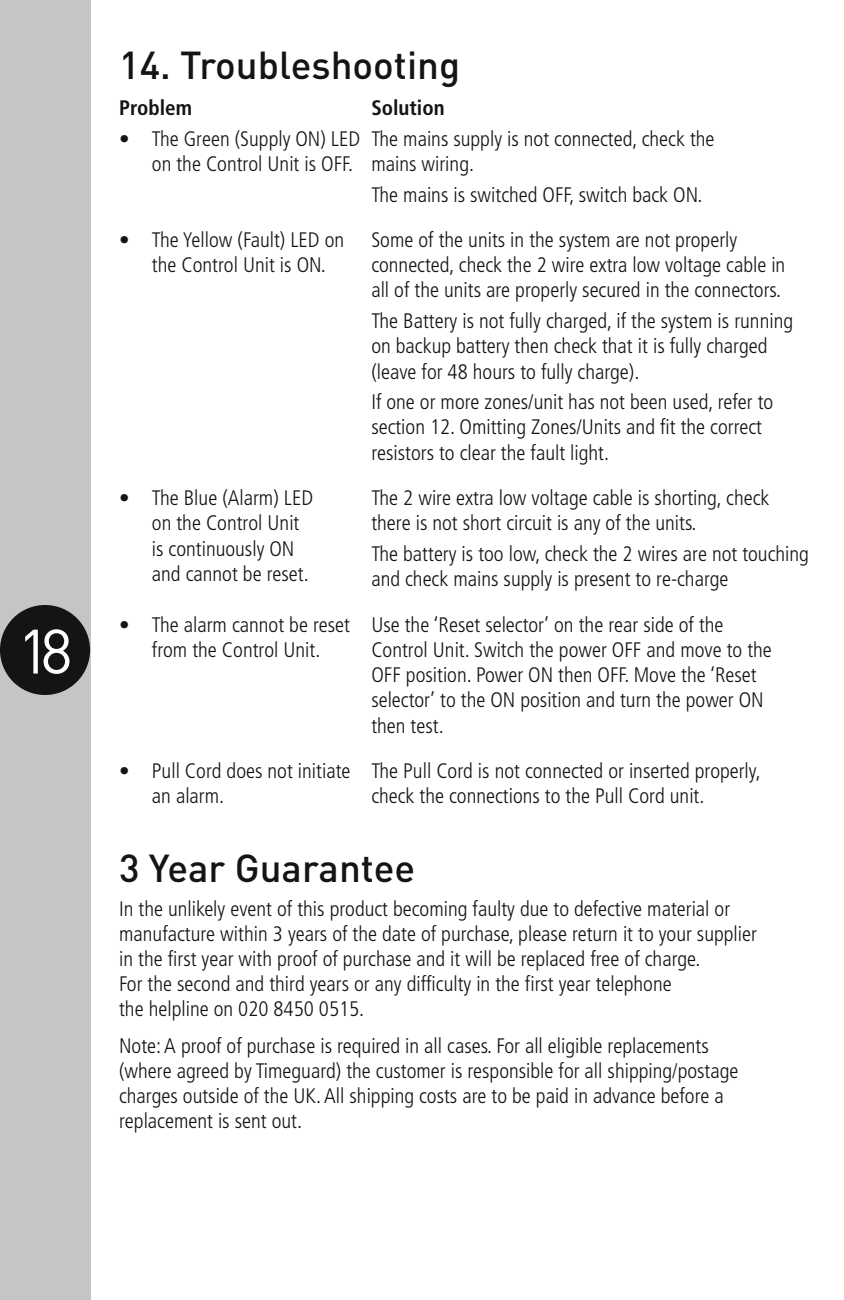
<style>
.page{position:relative;width:844px;height:1300px;background:#fff}
.page>*{position:absolute;margin:0;border:0;box-sizing:border-box;transform-origin:0 0}
.t1{font:61.6px "DINOT";color:#fff}
.t2{font:500 38.5px "DINOT";color:#141415}
.t3{font:300 condensed 21px/25.2px "Frutiger LT";color:#141415}
.t4{font:700 condensed 21px "Frutiger LT";color:#141415}
</style>
<div class="page">
<div style="left:0;top:0;width:90px;height:1300px;background:#c4c5c5"></div>
<div style="left:0;top:605px;width:90px;height:90px;background:#141415;border-radius:50%"></div>
<h1 class="t1" style="left:17px;top:613px;width:57px">18</h1>
<h2 class="t2" style="left:119px;top:41px;width:342px">14. Troubleshooting</h2>
<p class="t4" style="left:119px;top:95px;width:74px">Problem</p>
<p class="t3" style="left:152px;top:126px;width:210px;text-indent:-33px">• The Green (Supply ON) LED on the Control Unit is OFF.</p>
<p class="t4" style="left:371px;top:95px;width:75px">Solution</p>
<p class="t3" style="left:371px;top:126px;width:344px">The mains supply is not connected, check the mains wiring.</p>
<p class="t3" style="left:371px;top:182px;width:332px">The mains is switched OFF, switch back ON.</p>
<p class="t3" style="left:152px;top:227px;width:194px;text-indent:-33px">• The Yellow (Fault) LED on the Control Unit is ON.</p>
<p class="t3" style="left:371px;top:227px;width:415px">Some of the units in the system are not properly connected, check the 2 wire extra low voltage cable in all of the units are properly secured in the connectors.</p>
<p class="t3" style="left:371px;top:308px;width:423px">The Battery is not fully charged, if the system is running on backup battery then check that it is fully charged (leave for 48 hours to fully charge).</p>
<p class="t3" style="left:371px;top:390px;width:403px">If one or more zones/unit has not been used, refer to section 12. Omitting Zones/Units and fit the correct resistors to clear the fault light.</p>
<p class="t3" style="left:152px;top:485px;width:162px;text-indent:-33px">• The Blue (Alarm) LED on the Control Unit is continuously ON and cannot be reset.</p>
<p class="t3" style="left:371px;top:485px;width:399px">The 2 wire extra low voltage cable is shorting, check there is not short circuit is any of the units.</p>
<p class="t3" style="left:371px;top:541px;width:439px">The battery is too low, check the 2 wires are not touching and check mains supply is present to re-charge</p>
<p class="t3" style="left:119px;top:612px;width:232px;text-align:center">• The alarm cannot be reset from the Control Unit.</p>
<p class="t3" style="left:152px;top:758px;width:200px;text-indent:-33px">• Pull Cord does not initiate an alarm.</p>
<p class="t3" style="left:371px;top:612px;width:402px">Use the ‘Reset selector’ on the rear side of the Control Unit. Switch the power OFF and move to the OFF position. Power ON then OFF. Move the ‘Reset selector’ to the ON position and turn the power ON then test.</p>
<p class="t3" style="left:371px;top:758px;width:391px">The Pull Cord is not connected or inserted properly, check the connections to the Pull Cord unit.</p>
<h2 class="t2" style="left:119px;top:844px;width:298px">3 Year Guarantee</h2>
<p class="t3" style="left:119px;top:896px;width:639px">In the unlikely event of this product becoming faulty due to defective material or manufacture within 3 years of the date of purchase, please return it to your supplier in the first year with proof of purchase and it will be replaced free of charge.<br>For the second and third years or any difficulty in the first year telephone<br>the helpline on 020 8450 0515.</p>
<p class="t3" style="left:119px;top:1033px;width:620px">Note: A proof of purchase is required in all cases. For all eligible replacements (where agreed by Timeguard) the customer is responsible for all shipping/postage charges outside of the UK. All shipping costs are to be paid in advance before a replacement is sent out.</p>
</div>
